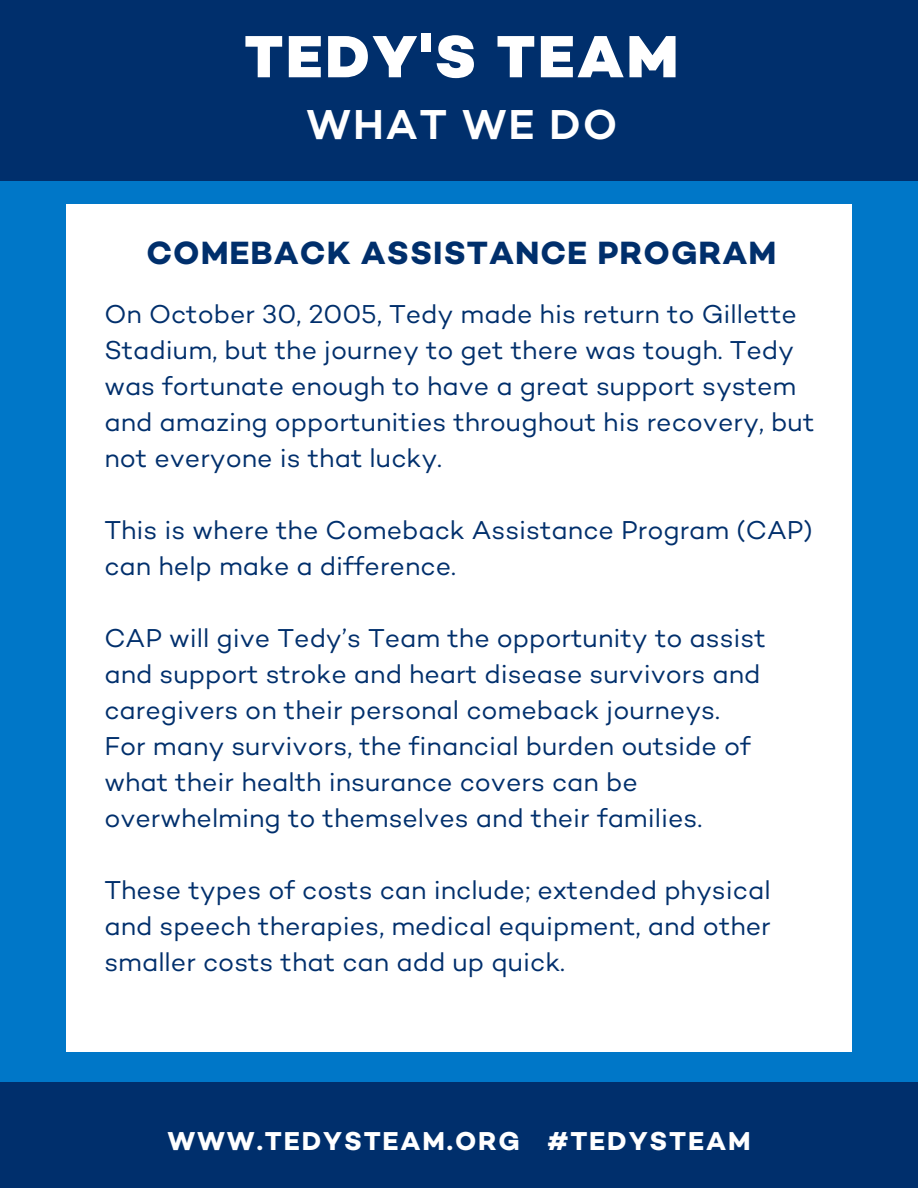
<style>
.page{position:relative;width:918px;height:1188px;background:#0077c8}
.page>*{position:absolute;margin:0;border:0;box-sizing:border-box;transform-origin:0 0}
.t1{font:800 60.6px "Campton";letter-spacing:.04em;color:#fff}
.t2{font:600 42.6px "Campton";letter-spacing:.04em;color:#fff}
.t3{font:700 32.85px "Campton";letter-spacing:.03em;color:#002f6c}
.t4{font:26.4px/36px "Campton";color:#002f6c}
.t5{font:700 26.4px "Campton";letter-spacing:.07em;color:#fff}
</style>
<div class="page">
<div style="left:66px;top:205px;width:786px;height:847px;background:#fff"></div>
<div style="left:0;top:0;width:918px;height:181px;background:#002f6c"></div>
<div style="left:0;top:1083px;width:918px;height:105px;background:#002f6c"></div>
<h1 class="t1" style="left:244px;top:31px;width:436px">TEDY'S TEAM</h1>
<h1 class="t2" style="left:306px;top:106px;width:313px">WHAT WE DO</h1>
<h2 class="t3" style="left:146px;top:239px;width:632px">COMEBACK ASSISTANCE PROGRAM</h2>
<p class="t4" style="left:104px;top:299px;width:712px">On October 30, 2005, Tedy made his return to Gillette Stadium, but the journey to get there was tough. Tedy was fortunate enough to have a great support system and amazing opportunities throughout his recovery, but not everyone is that lucky.</p>
<p class="t4" style="left:104px;top:515px;width:710px">This is where the Comeback Assistance Program (CAP) can help make a difference.</p>
<p class="t4" style="left:104px;top:623px;width:663px">CAP will give Tedy’s Team the opportunity to assist and support stroke and heart disease survivors and caregivers on their personal comeback journeys.</p>
<p class="t4" style="left:104px;top:731px;width:648px">For many survivors, the financial burden outside of what their health insurance covers can be overwhelming to themselves and their families.</p>
<p class="t4" style="left:104px;top:875px;width:668px;text-align:justify">These types of costs can include; extended physical and speech therapies, medical equipment, and other smaller costs that can add up quick.</p>
<h3 class="t5" style="left:167px;top:1130px;width:585px">WWW.TEDYSTEAM.ORG #TEDYSTEAM</h3>
</div>
